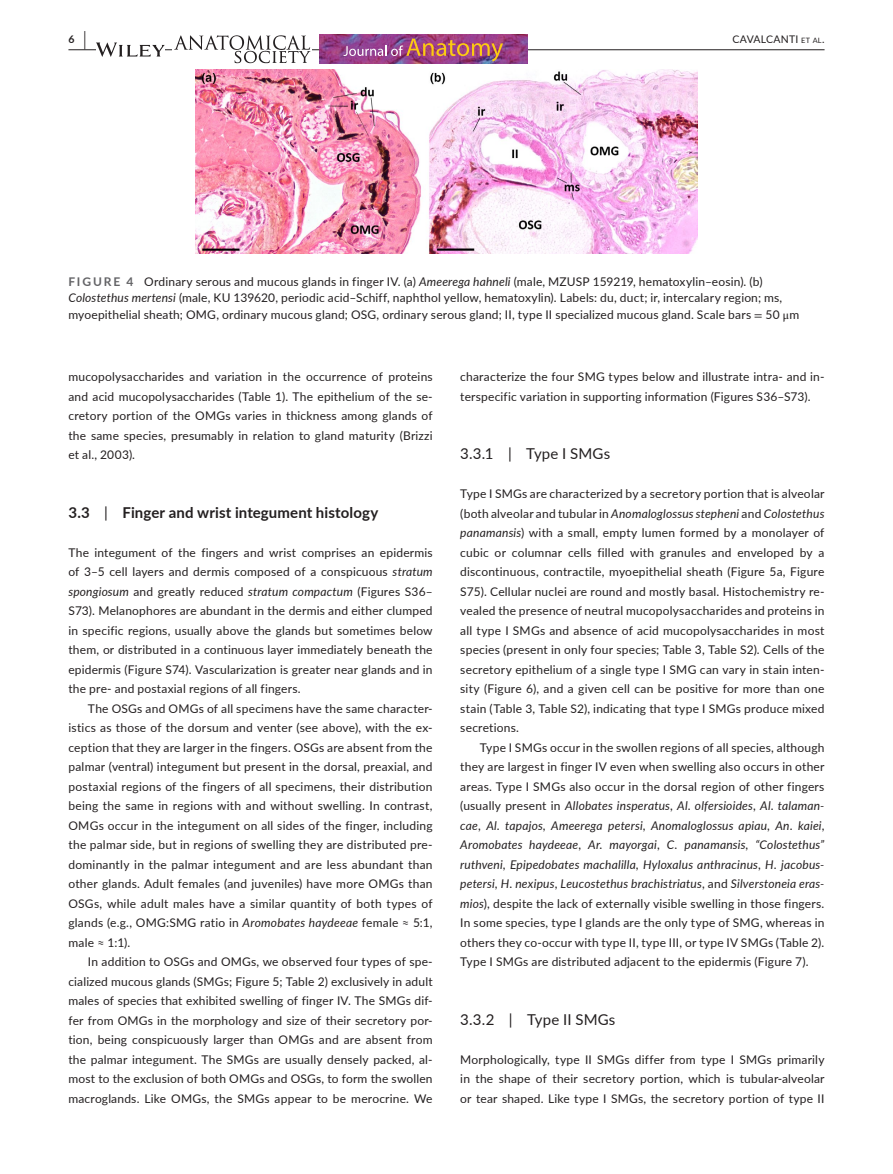
<style>
.page{position:relative;width:893px;height:1174px;background:#fff}
.page>*{position:absolute;margin:0;border:0;box-sizing:border-box;transform-origin:0 0}
.t1{font:700 15px "Lato";letter-spacing:.005em;color:#231f20}
.t2{font:15px "Lato";letter-spacing:.01em;color:#231f20}
.t3{font:12px/19.5px "Lato";letter-spacing:.015em;color:#231f20;text-align:justify}
.t4{font:10.5px "Lato";letter-spacing:.02em;color:#231f20}
.t5{font:700 10.5px "Lato";color:#231f20}
.s1{font-size:19.5px}
.s2{font-size:7.35px}
.s3{font-weight:700;color:#636366}
.s4{font-style:italic}
.s5{font-family:"STIX"}
.s6{font-weight:400}
</style>
<div class="page">
<hr style="left:68px;top:49px;width:756px;height:1px;background:#231f20">
<svg style="left:96px;top:42px;width:69px;height:15px"></svg>
<img style="left:173px;top:35px;width:139px;height:29px">
<img style="left:319px;top:34px;width:209px;height:30px">
<img style="left:343px;top:39px;width:160px;height:22px">
<img style="left:196px;top:69px;width:501px;height:184px">
<p class="t5" style="left:68px;top:31px;width:19px">6 <span class="s1">|</span></p>
<p class="t4" style="left:732px;top:31px;width:94px">CAVALCANTI <span class="s2">et al</span>.</p>
<p class="t3" style="left:68px;top:272px;width:732px;line-height:16.5px;text-align:left"><span class="s3">FIGURE 4</span> Ordinary serous and mucous glands in finger IV. (a) <span class="s4">Ameerega hahneli</span> (male, MZUSP 159219, hematoxylin–eosin). (b)<br><span class="s4">Colostethus mertensi</span> (male, KU 139620, periodic acid–Schiff, naphthol yellow, hematoxylin). Labels: du, duct; ir, intercalary region; ms, myoepithelial sheath; OMG, ordinary mucous gland; OSG, ordinary serous gland; II, type II specialized mucous gland. Scale bars <span class="s5">=</span> 50 <span class="s5">μ</span>m</p>
<p class="t3" style="left:68px;top:366px;width:366px">mucopolysaccharides and variation in the occurrence of proteins and acid mucopolysaccharides (Table 1). The epithelium of the se&shy;cretory portion of the OMGs varies in thickness among glands of the same species, presumably in relation to gland maturity (Brizzi et al., 2003).</p>
<p class="t1" style="left:68px;top:501px;width:311px">3.3 <span class="s6">|</span> Finger and wrist integument histology</p>
<p class="t3" style="left:68px;top:542px;width:366px">The integument of the fingers and wrist comprises an epidermis of 3–5 cell layers and dermis composed of a conspicuous <span class="s4">stratum spongiosum</span> and greatly reduced <span class="s4">stratum compactum</span> (Figures S36– S73). Melanophores are abundant in the dermis and either clumped in specific regions, usually above the glands but sometimes below them, or distributed in a continuous layer immediately beneath the epidermis (Figure S74). Vascularization is greater near glands and in the pre- and postaxial regions of all fingers.</p>
<p class="t3" style="left:68px;top:698px;width:366px;text-indent:20px">The OSGs and OMGs of all specimens have the same character&shy;istics as those of the dorsum and venter (see above), with the ex&shy;ception that they are larger in the fingers. OSGs are absent from the palmar (ventral) integument but present in the dorsal, preaxial, and postaxial regions of the fingers of all specimens, their distribution being the same in regions with and without swelling. In contrast, OMGs occur in the integument on all sides of the finger, including the palmar side, but in regions of swelling they are distributed pre&shy;dominantly in the palmar integument and are less abundant than other glands. Adult females (and juveniles) have more OMGs than OSGs, while adult males have a similar quantity of both types of glands (e.g., OMG:SMG ratio in <span class="s4">Aromobates haydeeae</span> female ≈ 5:1, male ≈ 1:1).</p>
<p class="t3" style="left:68px;top:951px;width:366px;text-indent:20px">In addition to OSGs and OMGs, we observed four types of spe&shy;cialized mucous glands (SMGs; Figure 5; Table 2) exclusively in adult males of species that exhibited swelling of finger IV. The SMGs dif&shy;fer from OMGs in the morphology and size of their secretory por&shy;tion, being conspicuously larger than OMGs and are absent from the palmar integument. The SMGs are usually densely packed, al&shy;most to the exclusion of both OMGs and OSGs, to form the swollen macroglands. Like OMGs, the SMGs appear to be merocrine. We</p>
<p class="t3" style="left:460px;top:366px;width:366px">characterize the four SMG types below and illustrate intra- and in&shy;terspecific variation in supporting information (Figures S36–S73).</p>
<p class="t2" style="left:460px;top:443px;width:151px">3.3.1 | Type I SMGs</p>
<p class="t3" style="left:460px;top:483px;width:366px">Type I SMGs are characterized by a secretory portion that is alveolar (both alveolar and tubular in <span class="s4">Anomaloglossus stepheni</span> and <span class="s4">Colostethus panamansis</span>) with a small, empty lumen formed by a monolayer of cubic or columnar cells filled with granules and enveloped by a discontinuous, contractile, myoepithelial sheath (Figure 5a, Figure S75). Cellular nuclei are round and mostly basal. Histochemistry re&shy;vealed the presence of neutral mucopolysaccharides and proteins in all type I SMGs and absence of acid mucopolysaccharides in most species (present in only four species; Table 3, Table S2). Cells of the secretory epithelium of a single type I SMG can vary in stain inten&shy;sity (Figure 6), and a given cell can be positive for more than one stain (Table 3, Table S2), indicating that type I SMGs produce mixed secretions.</p>
<p class="t3" style="left:460px;top:737px;width:366px;text-indent:20px">Type I SMGs occur in the swollen regions of all species, although they are largest in finger IV even when swelling also occurs in other areas. Type I SMGs also occur in the dorsal region of other fingers (usually present in <span class="s4">Allobates insperatus</span>, <span class="s4">Al</span>. <span class="s4">olfersioides</span>, <span class="s4">Al</span>. <span class="s4">talaman&shy;cae</span>, <span class="s4">Al</span>. <span class="s4">tapajos</span>, <span class="s4">Ameerega petersi</span>, <span class="s4">Anomaloglossus apiau</span>, <span class="s4">An</span>. <span class="s4">kaiei</span>, <span class="s4">Aromobates haydeeae</span>, <span class="s4">Ar</span>. <span class="s4">mayorgai</span>, <span class="s4">C</span>. <span class="s4">panamansis</span>, <span class="s4">“Colostethus” ruthveni</span>, <span class="s4">Epipedobates machalilla</span>, <span class="s4">Hyloxalus anthracinus</span>, <span class="s4">H</span>. <span class="s4">jacobus&shy;petersi</span>, <span class="s4">H</span>. <span class="s4">nexipus</span>, <span class="s4">Leucostethus brachistriatus</span>, and <span class="s4">Silverstoneia eras&shy;mios</span>), despite the lack of externally visible swelling in those fingers.<br>In some species, type I glands are the only type of SMG, whereas in others they co-occur with type II, type III, or type IV SMGs (Table 2).<br>Type I SMGs are distributed adjacent to the epidermis (Figure 7).</p>
<p class="t2" style="left:460px;top:1008px;width:156px">3.3.2 | Type II SMGs</p>
<p class="t3" style="left:460px;top:1049px;width:366px">Morphologically, type II SMGs differ from type I SMGs primarily in the shape of their secretory portion, which is tubular-alveolar or tear shaped. Like type I SMGs, the secretory portion of type II</p>
</div>
